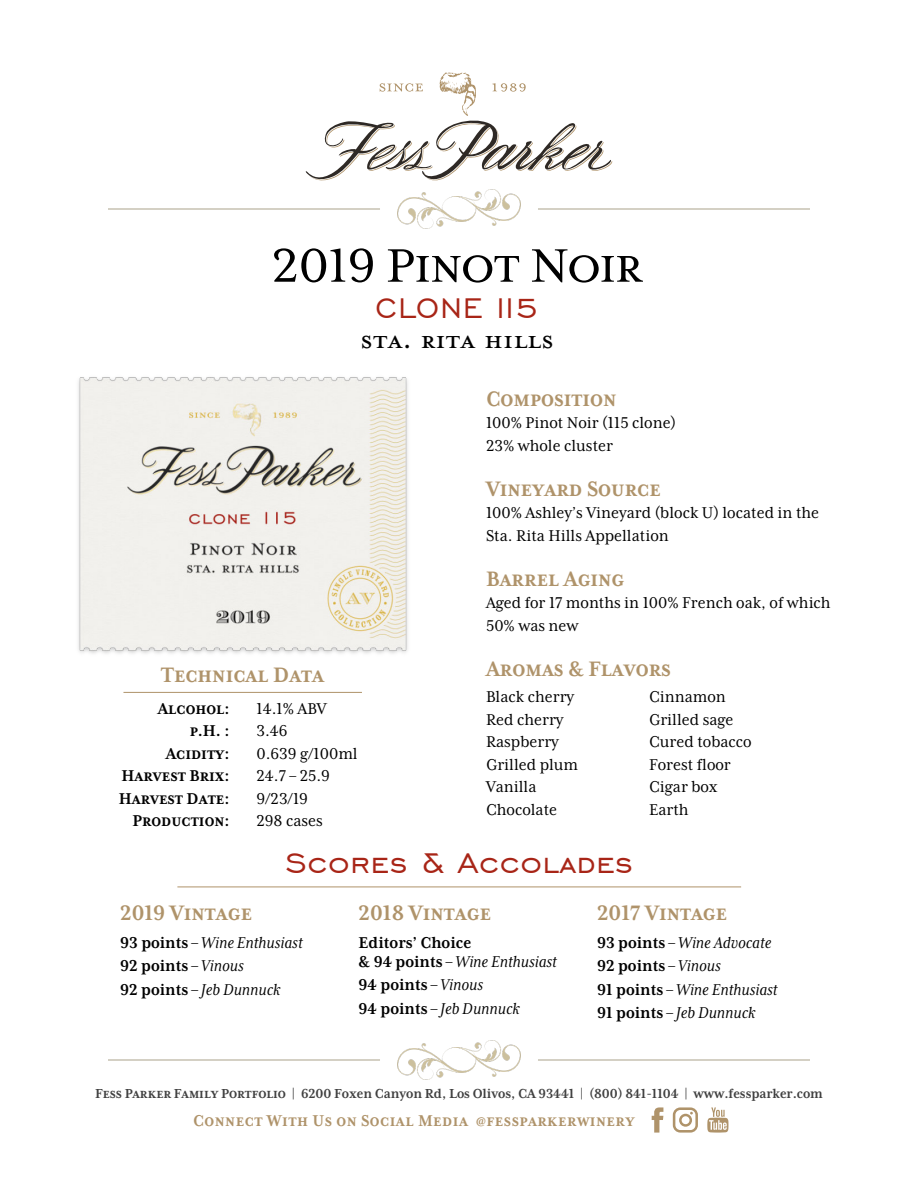
<style>
.page{position:relative;width:918px;height:1188px;background:#fff}
.page>*{position:absolute;margin:0;border:0;box-sizing:border-box;transform-origin:0 0}
.t1{font:54px "Mrs Eaves XL Serif OT";color:#000}
.t2{font:36px/30px "Mrs Eaves All Petite Caps OT";color:#000;text-align:center}
.t3{font:36px "Engravers Gothic BT";letter-spacing:.025em;color:#a82517}
.t4{font:700 24px "Mrs Eaves XL Serif Nar OT";color:#af936a}
.t5{font:18px/22.5px "Mrs Eaves XL Serif Nar OT";color:#000}
.t6{font:italic 18px/23.4px "Mrs Eaves XL Serif Nar OT";color:#000}
.t7{font:700 18px/18.9px "Mrs Eaves XL Serif Nar OT";color:#000}
.t8{font:700 18px "Mrs Eaves XL Serif Nar OT";letter-spacing:.025em;color:#af936a}
.t9{font:700 15px "Mrs Eaves XL Serif Nar OT";letter-spacing:-.005em;color:#404040}
.s1{font-family:"Engravers Gothic BT";color:#a82517}
.s2{font-weight:700;font-style:normal}
.s3{font-weight:400;font-style:italic}
</style>
<div class="page">
<svg style="left:652px;top:1107px;width:11px;height:26px"></svg>
<svg style="left:673px;top:1107px;width:25px;height:26px"></svg>
<svg style="left:707px;top:1107px;width:22px;height:26px"></svg>
<img style="left:108px;top:1040px;width:702px;height:40px">
<hr style="left:123px;top:692px;width:239px;height:1px;background:#af936a">
<svg style="left:305px;top:72px;width:308px;height:109px"></svg>
<hr style="left:177px;top:887px;width:564px;height:1px;background:#af936a">
<img style="left:78px;top:377px;width:330px;height:277px">
<img style="left:108px;top:189px;width:702px;height:39px">
<h1 class="t1" style="left:272px;top:239px;width:372px">2019 PINOT NOIR</h1>
<h1 class="t2" style="left:360px;top:292px;width:195px"><span class="s1">CLONE II5<br></span>Sta. Rita Hills</h1>
<h2 class="t4" style="left:486px;top:387px;width:132px">COMPOSITION</h2>
<p class="t5" style="left:486px;top:412px;width:192px">100% Pinot Noir (115 clone)<br>23% whole cluster</p>
<h2 class="t4" style="left:486px;top:477px;width:176px">VINEYARD SOURCE</h2>
<p class="t5" style="left:486px;top:502px;width:335px">100% Ashley’s Vineyard (block U) located in the<br>Sta. Rita Hills Appellation</p>
<h2 class="t4" style="left:486px;top:567px;width:140px">BARREL AGING</h2>
<p class="t5" style="left:486px;top:592px;width:346px">Aged for 17 months in 100% French oak, of which<br>50% was new</p>
<h2 class="t4" style="left:486px;top:657px;width:187px">AROMAS &amp; FLAVORS</h2>
<p class="t5" style="left:486px;top:685px;width:90px">Black cherry</p>
<p class="t5" style="left:649px;top:685px;width:78px">Cinnamon</p>
<p class="t5" style="left:486px;top:708px;width:79px">Red cherry</p>
<p class="t5" style="left:649px;top:708px;width:86px">Grilled sage</p>
<p class="t5" style="left:486px;top:730px;width:75px">Raspberry</p>
<p class="t5" style="left:649px;top:730px;width:104px">Cured tobacco</p>
<p class="t5" style="left:486px;top:753px;width:94px">Grilled plum</p>
<p class="t5" style="left:649px;top:753px;width:83px">Forest floor</p>
<p class="t5" style="left:486px;top:775px;width:52px">Vanilla</p>
<p class="t5" style="left:649px;top:775px;width:70px">Cigar box</p>
<p class="t5" style="left:486px;top:798px;width:73px">Chocolate</p>
<p class="t5" style="left:649px;top:798px;width:41px">Earth</p>
<h2 class="t4" style="left:161px;top:663px;width:164px">TECHNICAL DATA</h2>
<p class="t7" style="left:158px;top:699px;width:73px">ALCOHOL:</p>
<p class="t5" style="left:256px;top:697px;width:72px">14.1% ABV</p>
<p class="t7" style="left:190px;top:721px;width:41px">P.H. :</p>
<p class="t5" style="left:256px;top:720px;width:33px">3.46</p>
<p class="t7" style="left:166px;top:744px;width:65px">ACIDITY:</p>
<p class="t5" style="left:256px;top:742px;width:103px">0.639 g/100ml</p>
<p class="t7" style="left:122px;top:766px;width:109px">HARVEST BRIX:</p>
<p class="t5" style="left:256px;top:765px;width:75px">24.7 – 25.9</p>
<p class="t7" style="left:119px;top:789px;width:112px">HARVEST DATE:</p>
<p class="t5" style="left:256px;top:787px;width:53px">9/23/19</p>
<p class="t7" style="left:133px;top:811px;width:98px">PRODUCTION:</p>
<p class="t5" style="left:256px;top:810px;width:68px">298 cases</p>
<h2 class="t3" style="left:285px;top:846px;width:349px">Scores &amp; Accolades</h2>
<h3 class="t4" style="left:120px;top:901px;width:133px">2019 VINTAGE</h3>
<p class="t6" style="left:120px;top:931px;width:184px"><span class="s2">93 points</span>– Wine Enthusiast<br><span class="s2">92 points</span>– Vinous<br><span class="s2">92 points</span>– Jeb Dunnuck</p>
<h3 class="t4" style="left:359px;top:901px;width:134px">2018 VINTAGE</h3>
<p class="t7" style="left:359px;top:933px;width:200px">Editors’ Choice<br>&amp; 94 points<span class="s3">– Wine Enthusiast</span></p>
<p class="t6" style="left:359px;top:973px;width:163px"><span class="s2">94 points</span>– Vinous<br><span class="s2">94 points</span>– Jeb Dunnuck</p>
<h3 class="t4" style="left:597px;top:901px;width:132px">2017 VINTAGE</h3>
<p class="t6" style="left:597px;top:931px;width:182px"><span class="s2">93 points</span>– Wine Advocate<br><span class="s2">92 points</span>– Vinous<br><span class="s2">91 points</span>– Wine Enthusiast<br><span class="s2">91 points</span>– Jeb Dunnuck</p>
<p class="t9" style="left:95px;top:1086px;width:729px">FESS PARKER FAMILY PORTFOLIO | 6200 Foxen Canyon Rd, Los Olivos, CA 93441 | (800) 841-1104 | www.fessparker.com</p>
<p class="t8" style="left:193px;top:1111px;width:443px">CONNECT WITH US ON SOCIAL MEDIA @FESSPARKERWINERY</p>
</div>
